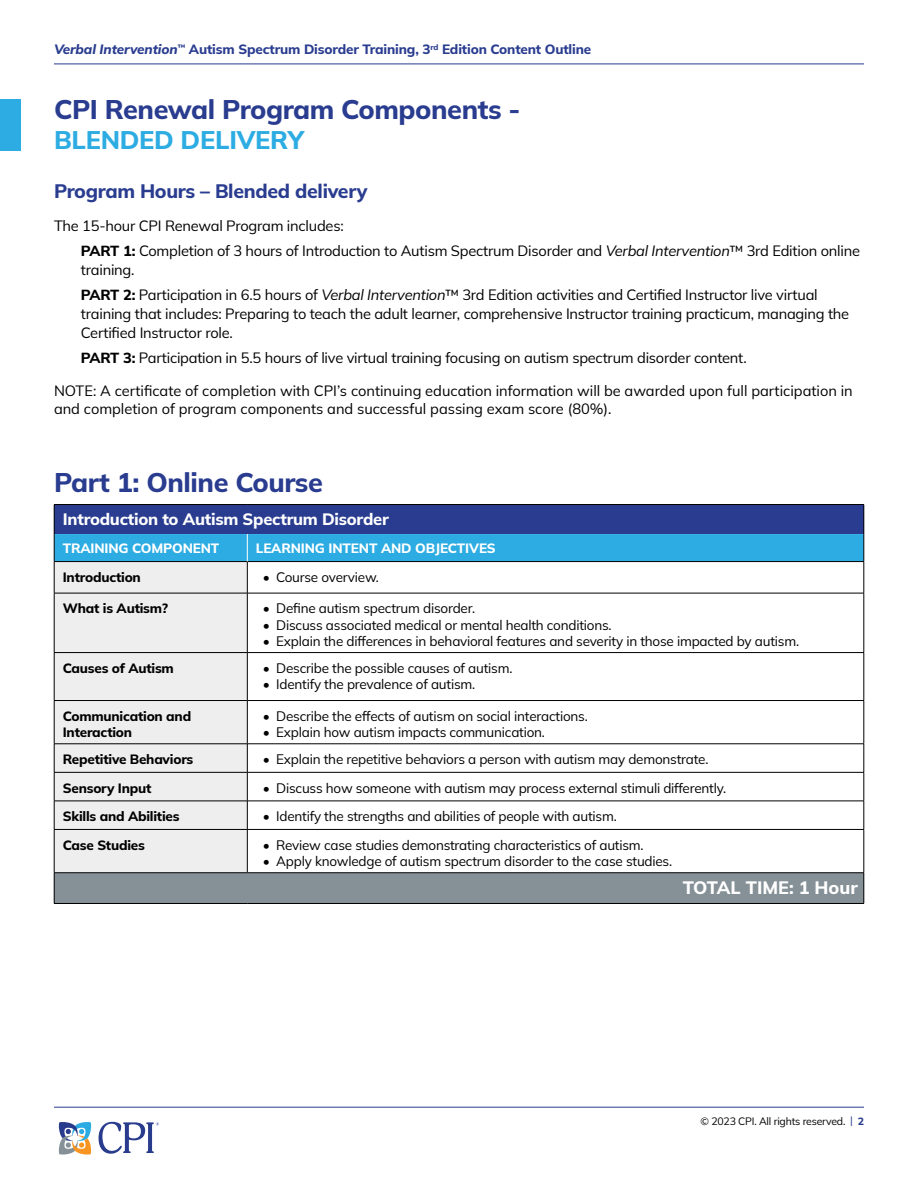
<style>
.page{position:relative;width:918px;height:1188px;background:#fff}
.page>*{position:absolute;margin:0;border:0;box-sizing:border-box;transform-origin:0 0}
.t1{font:800 27px "Mulish";letter-spacing:-.015em;color:#293c8f}
.t2{font:800 25.5px "Mulish";letter-spacing:-.01em;color:#2cace2}
.t3{font:800 19.5px "Mulish";letter-spacing:-.015em;color:#293c8f}
.t4{font:800 18px "Mulish";color:#fff}
.t5{font:800 16.5px "Mulish";letter-spacing:-.015em;color:#fff}
.t6{font:14.7px/25.5px "Mulish";letter-spacing:-.015em;color:#000}
.t7{font:13.5px "Mulish";letter-spacing:-.015em;color:#000}
.t8{font:800 13.5px/16.2px "Mulish";letter-spacing:-.015em;color:#000}
.t9{font:800 13.5px "Mulish";letter-spacing:-.01em;color:#293c8f}
.t10{font:800 13.5px "Mulish";letter-spacing:-.01em;color:#fff}
.t11{font:10.5px "Mulish";letter-spacing:-.02em;color:#000}
.s1{font-style:italic}
.s2{font-weight:800}
.s3{color:#293c8f}
.s4{font-weight:800;color:#293c8f}
</style>
<div class="page">
<svg style="left:58px;top:1122px;width:34px;height:33px"></svg>
<svg style="left:99px;top:1122px;width:60px;height:32px"></svg>
<hr style="left:54px;top:1107px;width:810px;height:1px;background:#293c8f">
<hr style="left:54px;top:64px;width:810px;height:1px;background:#293c8f">
<div style="left:0;top:100px;width:21px;height:51px;background:#2cace2"></div>
<div style="left:55px;top:562px;width:192px;height:310px;background:#eee"></div>
<svg style="left:248px;top:562px;width:616px;height:310px"></svg>
<div style="left:54px;top:873px;width:810px;height:30px;background:#859097"></div>
<hr style="left:54px;top:873px;width:1px;height:30px;background:#000">
<hr style="left:864px;top:873px;width:1px;height:30px;background:#000">
<hr style="left:54px;top:903px;width:193px;height:1px;background:#000">
<hr style="left:247px;top:903px;width:617px;height:1px;background:#000">
<hr style="left:54px;top:504px;width:193px;height:1px;background:#000">
<hr style="left:247px;top:504px;width:617px;height:1px;background:#000">
<hr style="left:54px;top:562px;width:1px;height:31px;background:#000">
<hr style="left:247px;top:562px;width:1px;height:31px;background:#000">
<hr style="left:864px;top:562px;width:1px;height:31px;background:#000">
<hr style="left:54px;top:593px;width:193px;height:1px;background:#000">
<hr style="left:54px;top:593px;width:1px;height:59px;background:#000">
<hr style="left:247px;top:593px;width:617px;height:1px;background:#000">
<hr style="left:247px;top:593px;width:1px;height:59px;background:#000">
<hr style="left:864px;top:593px;width:1px;height:59px;background:#000">
<hr style="left:54px;top:652px;width:193px;height:1px;background:#000">
<hr style="left:54px;top:653px;width:1px;height:47px;background:#000">
<hr style="left:247px;top:652px;width:617px;height:1px;background:#000">
<hr style="left:247px;top:653px;width:1px;height:47px;background:#000">
<hr style="left:864px;top:653px;width:1px;height:47px;background:#000">
<hr style="left:54px;top:700px;width:193px;height:1px;background:#000">
<hr style="left:54px;top:701px;width:1px;height:43px;background:#000">
<hr style="left:247px;top:700px;width:617px;height:1px;background:#000">
<hr style="left:247px;top:701px;width:1px;height:43px;background:#000">
<hr style="left:864px;top:701px;width:1px;height:43px;background:#000">
<hr style="left:54px;top:744px;width:193px;height:1px;background:#000">
<hr style="left:54px;top:772px;width:193px;height:1px;background:#000">
<hr style="left:54px;top:801px;width:193px;height:1px;background:#000">
<svg style="left:54px;top:744px;width:1px;height:85px"></svg>
<svg style="left:247px;top:745px;width:1px;height:84px"></svg>
<svg style="left:864px;top:744px;width:1px;height:85px"></svg>
<hr style="left:54px;top:829px;width:193px;height:1px;background:#000">
<hr style="left:54px;top:830px;width:1px;height:43px;background:#000">
<hr style="left:247px;top:830px;width:1px;height:43px;background:#000">
<hr style="left:864px;top:830px;width:1px;height:43px;background:#000">
<hr style="left:54px;top:872px;width:193px;height:1px;background:#000">
<svg style="left:54px;top:505px;width:811px;height:57px;background:#2a70b3"></svg>
<hr style="left:247px;top:744px;width:617px;height:1px;background:#000">
<hr style="left:247px;top:772px;width:617px;height:1px;background:#000">
<hr style="left:247px;top:801px;width:617px;height:1px;background:#000">
<hr style="left:247px;top:829px;width:617px;height:1px;background:#000">
<hr style="left:247px;top:872px;width:617px;height:1px;background:#000">
<p class="t9" style="left:54px;top:40px;width:539px"><span class="s1">Verbal Intervention</span><sup>™</sup> Autism Spectrum Disorder Training, 3<sup>rd</sup> Edition Content Outline</p>
<h1 class="t1" style="left:54px;top:90px;width:468px">CPI Renewal Program Components -</h1>
<h2 class="t2" style="left:54px;top:122px;width:252px">BLENDED DELIVERY</h2>
<h3 class="t3" style="left:54px;top:178px;width:315px">Program Hours – Blended delivery</h3>
<p class="t6" style="left:81px;top:212px;width:781px;text-indent:-27px">The 15-hour CPI Renewal Program includes:<br><span class="s2">PART 1:</span> Completion of 3 hours of Introduction to Autism Spectrum Disorder and <span class="s1">Verbal Intervention</span>™ 3rd Edition online</p>
<p class="t6" style="left:81px;top:256px;width:738px">training.<br><span class="s2">PART 2:</span> Participation in 6.5 hours of <span class="s1">Verbal Intervention</span>™ 3rd Edition activities and Certified Instructor live virtual</p>
<p class="t6" style="left:81px;top:304px;width:770px;line-height:18.8px">training that includes: Preparing to teach the adult learner, comprehensive Instructor training practicum, managing the<br>Certified Instructor role.</p>
<p class="t6" style="left:54px;top:341px;width:800px;line-height:32.2px;text-indent:27px"><span class="s2">PART 3:</span> Participation in 5.5 hours of live virtual training focusing on autism spectrum disorder content.<br>NOTE: A certificate of completion with CPI’s continuing education information will be awarded upon full participation in</p>
<p class="t6" style="left:54px;top:396px;width:559px">and completion of program components and successful passing exam score (80%).</p>
<h1 class="t1" style="left:54px;top:463px;width:271px">Part 1: Online Course</h1>
<p class="t5" style="left:63px;top:508px;width:327px">Introduction to Autism Spectrum Disorder</p>
<p class="t10" style="left:63px;top:539px;width:158px">TRAINING COMPONENT</p>
<p class="t10" style="left:256px;top:539px;width:241px">LEARNING INTENT AND OBJECTIVES</p>
<p class="t8" style="left:63px;top:569px;width:80px">Introduction</p>
<p class="t7" style="left:263px;top:568px;width:118px">• Course overview.</p>
<p class="t8" style="left:63px;top:600px;width:107px">What is Autism?</p>
<p class="t7" style="left:263px;top:599px;width:214px">• Define autism spectrum disorder.</p>
<p class="t7" style="left:263px;top:616px;width:350px">• Discuss associated medical or mental health conditions.</p>
<p class="t7" style="left:263px;top:632px;width:538px">• Explain the differences in behavioral features and severity in those impacted by autism.</p>
<p class="t8" style="left:63px;top:660px;width:113px">Causes of Autism</p>
<p class="t7" style="left:263px;top:659px;width:251px">• Describe the possible causes of autism.</p>
<p class="t7" style="left:263px;top:675px;width:214px">• Identify the prevalence of autism.</p>
<p class="t8" style="left:63px;top:708px;width:130px">Communication and<br>Interaction</p>
<p class="t7" style="left:263px;top:707px;width:327px">• Describe the effects of autism on social interactions.</p>
<p class="t7" style="left:263px;top:723px;width:284px">• Explain how autism impacts communication.</p>
<p class="t8" style="left:63px;top:751px;width:132px">Repetitive Behaviors</p>
<p class="t7" style="left:263px;top:750px;width:447px">• Explain the repetitive behaviors a person with autism may demonstrate.</p>
<p class="t8" style="left:63px;top:779px;width:90px">Sensory Input</p>
<p class="t7" style="left:263px;top:779px;width:465px">• Discuss how someone with autism may process external stimuli differently.</p>
<p class="t8" style="left:63px;top:808px;width:118px">Skills and Abilities</p>
<p class="t7" style="left:263px;top:807px;width:356px">• Identify the strengths and abilities of people with autism.</p>
<p class="t8" style="left:63px;top:836px;width:84px">Case Studies</p>
<p class="t7" style="left:263px;top:836px;width:382px">• Review case studies demonstrating characteristics of autism.</p>
<p class="t7" style="left:263px;top:852px;width:411px">• Apply knowledge of autism spectrum disorder to the case studies.</p>
<p class="t4" style="left:683px;top:875px;width:177px">TOTAL TIME: 1 Hour</p>
<p class="t11" style="left:701px;top:1114px;width:165px">© 2023 CPI. All rights reserved. <span class="s3">|</span> <span class="s4">2</span></p>
</div>
